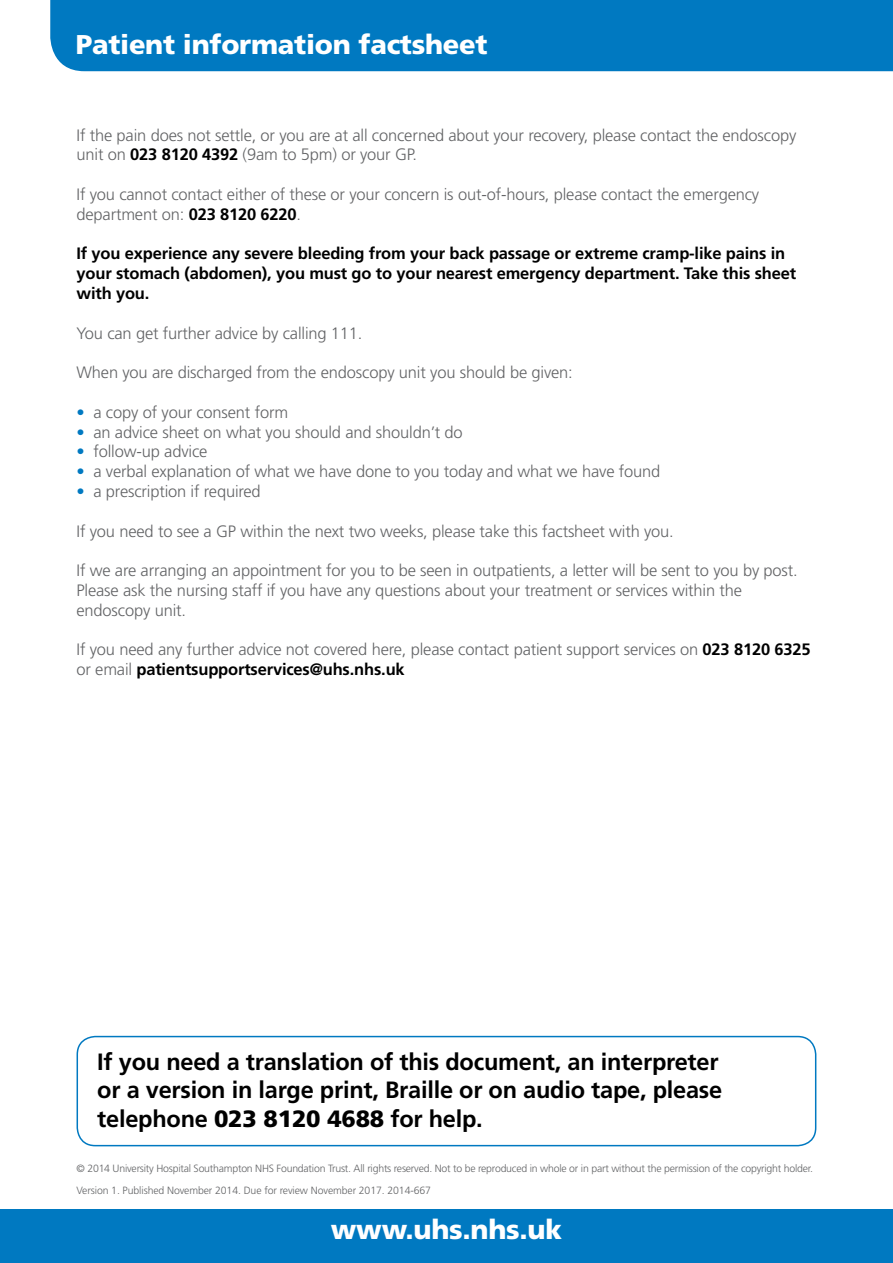
<style>
.page{position:relative;width:893px;height:1263px;background:#fff}
.page>*{position:absolute;margin:0;border:0;box-sizing:border-box;transform-origin:0 0}
.t1{font:900 27.15px "Frutiger";letter-spacing:-.01em;color:#fff}
.t2{font:700 23.55px/28.3px "Frutiger";letter-spacing:-.01em;color:#000}
.t3{font:300 16.5px/19.8px "Frutiger";letter-spacing:-.01em;color:#636466}
.t4{font:700 16.5px/19.8px "Frutiger";letter-spacing:-.01em;color:#000}
.t5{font:300 10.5px "Frutiger";letter-spacing:-.02em;color:#636466}
.s1{font-weight:700;color:#000}
.s2{color:#0079c1}
.s3{font-weight:900}
</style>
<div class="page">
<div style="left:50px;top:0;width:843px;height:71px;background:#0079c1"></div>
<div style="left:0;top:1209px;width:893px;height:54px;background:#0079c1"></div>
<div style="left:77px;top:1036px;width:739px;height:110px;border:2px solid #0079c1;border-radius:18px"></div>
<h1 class="t1" style="left:76px;top:28px;width:413px">Patient information factsheet</h1>
<p class="t3" style="left:77px;top:125px;width:721px">If the pain does not settle, or you are at all concerned about your recovery, please contact the endoscopy unit on <span class="s1">023 8120 4392</span> (9am to 5pm) or your GP.</p>
<p class="t3" style="left:77px;top:184px;width:684px">If you cannot contact either of these or your concern is out-of-hours, please contact the emergency department on: <span class="s1">023 8120 6220</span>.</p>
<p class="t4" style="left:77px;top:244px;width:721px">If you experience any severe bleeding from your back passage or extreme cramp-like pains in your stomach (abdomen), you must go to your nearest emergency department. Take this sheet with you.</p>
<p class="t3" style="left:77px;top:323px;width:288px">You can get further advice by calling 111.</p>
<p class="t3" style="left:77px;top:362px;width:498px">When you are discharged from the endoscopy unit you should be given:</p>
<p class="t3" style="left:77px;top:402px;width:213px"><span class="s2">•</span> a copy of your consent form</p>
<p class="t3" style="left:77px;top:422px;width:388px"><span class="s2">•</span> an advice sheet on what you should and shouldn’t do</p>
<p class="t3" style="left:77px;top:442px;width:132px"><span class="s2">•</span> follow-up advice</p>
<p class="t3" style="left:77px;top:461px;width:585px"><span class="s2">•</span> a verbal explanation of what we have done to you today and what we have found</p>
<p class="t3" style="left:77px;top:481px;width:186px"><span class="s2">•</span> a prescription if required</p>
<p class="t3" style="left:77px;top:521px;width:599px">If you need to see a GP within the next two weeks, please take this factsheet with you.</p>
<p class="t3" style="left:77px;top:560px;width:723px">If we are arranging an appointment for you to be seen in outpatients, a letter will be sent to you by post.<br>Please ask the nursing staff if you have any questions about your treatment or services within the endoscopy unit.</p>
<p class="t3" style="left:77px;top:640px;width:736px">If you need any further advice not covered here, please contact patient support services on <span class="s1">023 8120 6325 </span>or email <span class="s1">patientsupportservices@uhs.nhs.uk</span></p>
<h2 class="t2" style="left:97px;top:1048px;width:626px">If you need a translation of this document, an interpreter or a version in large print, Braille or on audio tape, please telephone <span class="s3">023 8120 4688</span> for help.</h2>
<p class="t5" style="left:77px;top:1162px;width:738px">© 2014 University Hospital Southampton NHS Foundation Trust. All rights reserved. Not to be reproduced in whole or in part without the permission of the copyright holder.</p>
<p class="t5" style="left:77px;top:1185px;width:356px">Version 1. Published November 2014. Due for review November 2017. 2014-667</p>
<h1 class="t1" style="left:331px;top:1213px;width:233px">www.uhs.nhs.uk</h1>
</div>
